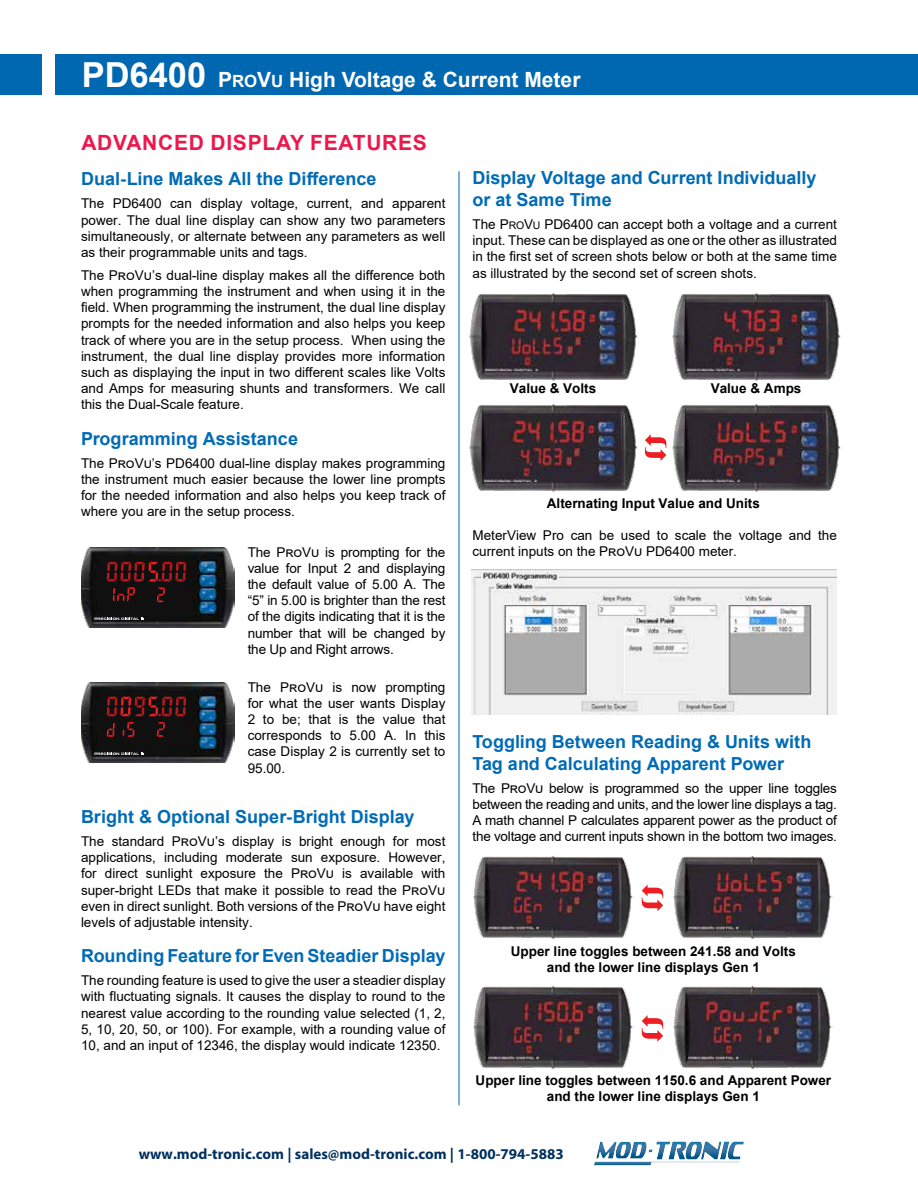
<style>
.page{position:relative;width:918px;height:1188px;background:#fff}
.page>*{position:absolute;margin:0;border:0;box-sizing:border-box;transform-origin:0 0}
.t1{font:700 21px "Arial";color:#fff}
.t2{font:700 21px "Arial";letter-spacing:.035em;color:#ed174c}
.t3{font:700 18px/21.6px "Arial";color:#006bb6}
.t4{font:700 15px "Myriad Pro";color:#00305e}
.t5{font:13.5px/16.2px "Arial";color:#000;text-align:justify}
.t6{font:700 13.5px/16.2px "Arial";color:#000;text-align:center}
.s1{font-size:34.5px}
.s2{font-size:16.8px}
.s3{font-size:10.5px}
</style>
<div class="page">
<div style="left:55px;top:54px;width:863px;height:40px;background:#0067b1"></div>
<div style="left:0;top:54px;width:41px;height:40px;background:#0067b1"></div>
<img style="left:472px;top:569px;width:365px;height:146px">
<svg style="left:642px;top:885px;width:21px;height:26px"></svg>
<hr style="left:459px;top:171px;width:1px;height:934px;background:#0067b1">
<img style="left:469px;top:293px;width:169px;height:88px">
<img style="left:469px;top:404px;width:169px;height:88px">
<img style="left:672px;top:404px;width:169px;height:88px">
<img style="left:484px;top:302px;width:137px;height:68px">
<img style="left:484px;top:413px;width:137px;height:69px">
<img style="left:672px;top:293px;width:169px;height:88px">
<img style="left:686px;top:302px;width:138px;height:68px">
<img style="left:686px;top:413px;width:138px;height:69px">
<svg style="left:645px;top:434px;width:21px;height:27px"></svg>
<img style="left:473px;top:856px;width:160px;height:83px">
<img style="left:673px;top:856px;width:160px;height:83px">
<svg style="left:642px;top:1015px;width:21px;height:27px"></svg>
<img style="left:473px;top:986px;width:160px;height:83px">
<img style="left:673px;top:986px;width:160px;height:83px">
<img style="left:81px;top:682px;width:153px;height:80px">
<svg style="left:107px;top:697px;width:79px;height:19px;background:#521315"></svg>
<svg style="left:107px;top:723px;width:8px;height:14px"></svg>
<svg style="left:123px;top:722px;width:11px;height:15px"></svg>
<svg style="left:157px;top:722px;width:8px;height:15px"></svg>
<svg style="left:94px;top:753px;width:49px;height:2px"></svg>
<img style="left:81px;top:547px;width:153px;height:80px">
<svg style="left:94px;top:618px;width:49px;height:2px"></svg>
<svg style="left:107px;top:562px;width:79px;height:40px;background:#381213"></svg>
<img style="left:594px;top:1141px;width:150px;height:25px">
<h1 class="t1" style="left:82px;top:65px;width:500px"><span class="s1">PD6400</span> P<span class="s2">RO</span>V<span class="s2">U</span> High Voltage &amp; Current Meter</h1>
<h1 class="t2" style="left:81px;top:128px;width:347px">ADVANCED DISPLAY FEATURES</h1>
<h2 class="t3" style="left:81px;top:168px;width:297px">Dual-Line Makes All the Difference</h2>
<p class="t5" style="left:81px;top:195px;width:366px">The PD6400 can display voltage, current, and apparent power. The dual line display can show any two parameters simultaneously, or alternate between any parameters as well as their programmable units and tags.</p>
<p class="t5" style="left:81px;top:267px;width:366px">The ProVu’s dual-line display makes all the difference both when programming the instrument and when using it in the field. When programming the instrument, the dual line display prompts for the needed information and also helps you keep track of where you are in the setup process. When using the instrument, the dual line display provides more information such as displaying the input in two different scales like Volts and Amps for measuring shunts and transformers. We call this the Dual-Scale feature.</p>
<h2 class="t3" style="left:81px;top:428px;width:219px">Programming Assistance</h2>
<p class="t5" style="left:81px;top:455px;width:366px">The ProVu’s PD6400 dual-line display makes programming the instrument much easier because the lower line prompts for the needed information and also helps you keep track of where you are in the setup process.</p>
<p class="t5" style="left:248px;top:544px;width:199px">The ProVu is prompting for the value for Input 2 and displaying the default value of 5.00 A. The “5” in 5.00 is brighter than the rest of the digits indicating that it is the number that will be changed by the Up and Right arrows.</p>
<p class="t5" style="left:248px;top:679px;width:199px">The ProVu is now prompting for what the user wants Display 2 to be; that is the value that corresponds to 5.00 A. In this case Display 2 is currently set to 95.00.</p>
<h2 class="t3" style="left:81px;top:806px;width:335px">Bright &amp; Optional Super-Bright Display</h2>
<p class="t5" style="left:81px;top:833px;width:366px">The standard ProVu’s display is bright enough for most applications, including moderate sun exposure. However, for direct sunlight exposure the ProVu is available with super-bright LEDs that make it possible to read the ProVu even in direct sunlight. Both versions of the ProVu have eight levels of adjustable intensity.</p>
<h2 class="t3" style="left:81px;top:945px;width:366px">Rounding Feature for Even Steadier Display</h2>
<p class="t5" style="left:81px;top:972px;width:366px">The rounding feature is used to give the user a steadier display with fluctuating signals. It causes the display to round to the nearest value according to the rounding value selected (1, 2, 5, 10, 20, 50, or 100). For example, with a rounding value of 10, and an input of 12346, the display would indicate 12350.</p>
<h2 class="t3" style="left:472px;top:168px;width:346px">Display Voltage and Current Individually or at Same Time</h2>
<p class="t5" style="left:472px;top:216px;width:366px">The P<span class="s3">RO</span>V<span class="s3">U</span> PD6400 can accept both a voltage and a current input. These can be displayed as one or the other as illustrated in the first set of screen shots below or both at the same time as illustrated by the second set of screen shots.</p>
<p class="t6" style="left:510px;top:380px;width:88px">Value &amp; Volts</p>
<p class="t6" style="left:711px;top:380px;width:92px">Value &amp; Amps</p>
<p class="t6" style="left:547px;top:495px;width:215px">Alternating Input Value and Units</p>
<p class="t5" style="left:472px;top:527px;width:366px">MeterView Pro can be used to scale the voltage and the current inputs on the ProVu PD6400 meter.</p>
<h2 class="t3" style="left:472px;top:731px;width:340px">Toggling Between Reading &amp; Units with<br>Tag and Calculating Apparent Power</h2>
<p class="t5" style="left:472px;top:780px;width:366px">The ProVu below is programmed so the upper line toggles between the reading and units, and the lower line displays a tag.<br>A math channel P calculates apparent power as the product of the voltage and current inputs shown in the bottom two images.</p>
<p class="t6" style="left:511px;top:943px;width:287px">Upper line toggles between 241.58 and Volts and the lower line displays Gen 1</p>
<p class="t6" style="left:476px;top:1072px;width:357px">Upper line toggles between 1150.6 and Apparent Power and the lower line displays Gen 1</p>
<p class="t4" style="left:139px;top:1144px;width:426px">www.mod-tronic.com | sales@mod-tronic.com | 1-800-794-5883</p>
</div>
